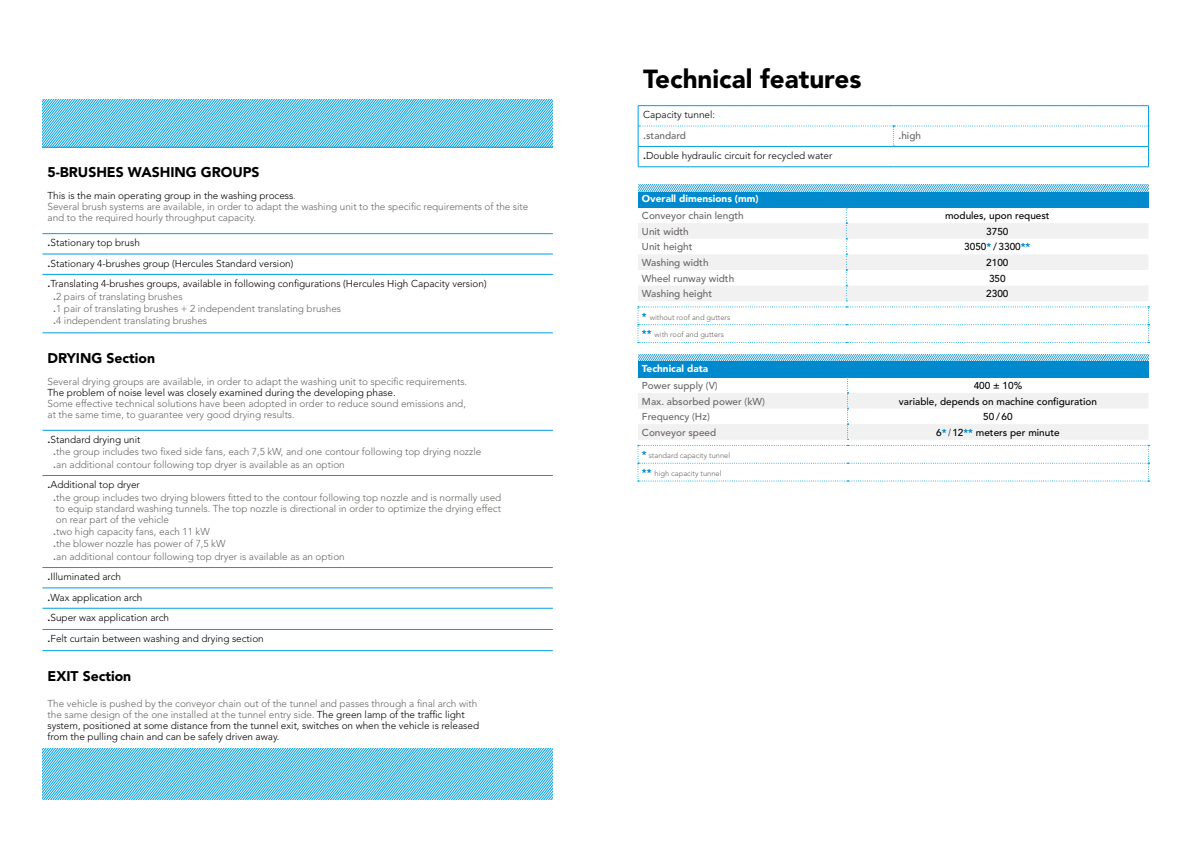
<style>
.page{position:relative;width:1191px;height:842px;background:#fff}
.page>*{position:absolute;margin:0;border:0;box-sizing:border-box;transform-origin:0 0}
.t1{font:900 26px "Avenir";color:#000}
.t2{font:900 14px "Avenir";color:#000}
.t3{font:300 10px/12.4px "Avenir";color:#696765}
.t4{font:300 10px/20.4px "Avenir";color:#000}
.t5{font:500 10px "Avenir";color:#696765}
.t6{font:500 10px "Avenir";color:#000}
.t7{font:900 10px "Avenir";color:#fff}
.t8{font:300 7.5px "Avenir";color:#696765}
.s1{color:#000}
.s2{font-weight:800}
.s3{font-weight:800;color:#000}
.s4{color:#696765}
.s5{font-weight:800;color:#696765}
.s6{font-weight:500;color:#696765}
.s7{font-weight:900;color:#008acd}
.s8{font-weight:900;font-size:10px;color:#008acd}
</style>
<div class="page">
<hr style="left:42px;top:147px;width:511px;height:1px;background:#009ee0">
<hr style="left:42px;top:233px;width:511px;height:1px;background:#009ee0">
<hr style="left:42px;top:254px;width:511px;height:1px;background:#009ee0">
<hr style="left:42px;top:274px;width:511px;height:1px;background:#009ee0">
<hr style="left:42px;top:332px;width:511px;height:1px;background:#009ee0">
<hr style="left:42px;top:430px;width:511px;height:1px;background:#009ee0">
<hr style="left:42px;top:475px;width:511px;height:1px;background:#009ee0">
<hr style="left:42px;top:567px;width:511px;height:1px;background:#009ee0">
<hr style="left:42px;top:588px;width:511px;height:1px;background:#009ee0">
<hr style="left:42px;top:608px;width:511px;height:1px;background:#009ee0">
<hr style="left:42px;top:629px;width:511px;height:1px;background:#009ee0">
<hr style="left:42px;top:650px;width:511px;height:1px;background:#009ee0">
<svg style="left:42px;top:748px;width:511px;height:52px;background:#76caed"></svg>
<svg style="left:42px;top:99px;width:511px;height:48px;background:#76caed"></svg>
<div style="left:638px;top:184px;width:510px;height:24px;background:#008acd"></div>
<svg style="left:637px;top:307px;width:512px;height:36px"></svg>
<svg style="left:638px;top:208px;width:510px;height:93px"></svg>
<div style="left:638px;top:354px;width:510px;height:23px;background:#008acd"></div>
<svg style="left:637px;top:377px;width:512px;height:105px"></svg>
<hr style="left:638px;top:105px;width:255px;height:1px;background:#009ee0">
<hr style="left:893px;top:105px;width:255px;height:1px;background:#009ee0">
<hr style="left:638px;top:167px;width:255px;height:1px;background:#009ee0">
<hr style="left:893px;top:167px;width:255px;height:1px;background:#009ee0">
<svg style="left:638px;top:106px;width:511px;height:61px"></svg>
<svg style="left:638px;top:354px;width:511px;height:7px;background:#91cce8"></svg>
<svg style="left:638px;top:184px;width:511px;height:7px;background:#91cce8"></svg>
<h2 class="t2" style="left:48px;top:164px;width:214px">5-BRUSHES WASHING GROUPS</h2>
<p class="t3" style="left:48px;top:190px;width:482px;line-height:11px"><span class="s1">This is the main operating group in the washing process</span>.<br>Several brush systems are available, in order to adapt the washing unit to the specific requirements of the site and to the required hourly throughput capacity.</p>
<p class="t4" style="left:48px;top:233px;width:440px"><span class="s2">.</span>Stationary top brush<br><span class="s2">.</span>Stationary 4-brushes group (Hercules Standard version)<br><span class="s2">.</span>Translating 4-brushes groups, available in following configurations (Hercules High Capacity version)</p>
<p class="t3" style="left:53px;top:290px;width:289px"><span class="s2">.</span>2 pairs of translating brushes<br><span class="s2">.</span>1 pair of translating brushes + 2 independent translating brushes <span class="s2">.</span>4 independent translating brushes</p>
<h2 class="t2" style="left:48px;top:349px;width:109px">DRYING Section</h2>
<p class="t3" style="left:48px;top:375px;width:421px">Several drying groups are available, in order to adapt the washing unit to specific requirements.</p>
<p class="t4" style="left:48px;top:382px;width:349px">The problem of noise level was closely examined during the developing phase.</p>
<p class="t3" style="left:48px;top:398px;width:420px;line-height:11px">Some effective technical solutions have been adopted in order to reduce sound emissions and, at the same time, to guarantee very good drying results.</p>
<p class="t3" style="left:53px;top:433px;width:429px;text-indent:-6px"><span class="s3">.</span><span class="s1">Standard drying unit<br></span><span class="s2">.</span>the group includes two fixed side fans, each 7,5 kW, and one contour following top drying nozzle <span class="s2">.</span>an additional contour following top dryer is available as an option</p>
<p class="t3" style="left:53px;top:479px;width:449px;text-indent:-6px"><span class="s3">.</span><span class="s1">Additional top dryer<br></span><span class="s2">.</span>the group includes two drying blowers fitted to the contour following top nozzle and is normally used</p>
<p class="t3" style="left:56px;top:503px;width:447px;line-height:11px">to equip standard washing tunnels. The top nozzle is directional in order to optimize the drying effect on rear part of the vehicle</p>
<p class="t3" style="left:53px;top:525px;width:293px"><span class="s2">.</span>two high capacity fans, each 11 kW<br><span class="s2">.</span>the blower nozzle has power of 7,5 kW<br><span class="s2">.</span>an additional contour following top dryer is available as an option</p>
<p class="t4" style="left:48px;top:566px;width:218px"><span class="s2">.</span>Illuminated arch<br><span class="s2">.</span>Wax application arch<br><span class="s2">.</span>Super wax application arch<br><span class="s2">.</span>Felt curtain between washing and drying section</p>
<h2 class="t2" style="left:48px;top:667px;width:85px">EXIT Section</h2>
<p class="t4" style="left:48px;top:698px;width:433px;line-height:11px"><span class="s4">The vehicle is pushed by the conveyor chain out of the tunnel and passes through a final arch with the same design of the one installed at the tunnel entry side.</span> The green lamp of the traffic light system, positioned at some distance from the tunnel exit, switches on when the vehicle is released from the pulling chain and can be safely driven away.</p>
<h1 class="t1" style="left:643px;top:63px;width:220px">Technical features</h1>
<p class="t4" style="left:643px;top:105px;width:73px">Capacity tunnel: <span class="s5">.</span><span class="s6">standard</span></p>
<p class="t4" style="left:643px;top:146px;width:191px"><span class="s2">.</span>Double hydraulic circuit for recycled water</p>
<p class="t5" style="left:898px;top:130px;width:24px"><span class="s2">.</span>high</p>
<p class="t7" style="left:642px;top:193px;width:118px">Overall dimensions (mm)</p>
<p class="t5" style="left:642px;top:210px;width:103px">Conveyor chain length</p>
<p class="t6" style="left:945px;top:210px;width:106px">modules, upon request</p>
<p class="t5" style="left:642px;top:225px;width:48px">Unit width</p>
<p class="t6" style="left:986px;top:225px;width:24px">3750</p>
<p class="t5" style="left:642px;top:241px;width:52px">Unit height</p>
<p class="t6" style="left:964px;top:241px;width:68px">3050<span class="s7">*</span> / 3300<span class="s7">**</span></p>
<p class="t5" style="left:642px;top:257px;width:68px">Washing width</p>
<p class="t6" style="left:986px;top:257px;width:24px">2100</p>
<p class="t5" style="left:642px;top:272px;width:94px">Wheel runway width</p>
<p class="t6" style="left:989px;top:272px;width:18px">350</p>
<p class="t5" style="left:642px;top:288px;width:72px">Washing height</p>
<p class="t6" style="left:986px;top:288px;width:24px">2300</p>
<p class="t8" style="left:642px;top:313px;width:90px"><span class="s8">*</span> without roof and gutters</p>
<p class="t8" style="left:642px;top:330px;width:83px"><span class="s8">**</span> with roof and gutters</p>
<p class="t7" style="left:642px;top:363px;width:68px">Technical data</p>
<p class="t5" style="left:642px;top:380px;width:77px">Power supply (V)</p>
<p class="t6" style="left:973px;top:380px;width:50px">400 ± 10%</p>
<p class="t5" style="left:642px;top:395px;width:124px">Max. absorbed power (kW)</p>
<p class="t6" style="left:899px;top:395px;width:200px">variable, depends on machine configuration</p>
<p class="t5" style="left:642px;top:411px;width:69px">Frequency (Hz)</p>
<p class="t6" style="left:983px;top:411px;width:31px">50/60</p>
<p class="t5" style="left:642px;top:426px;width:76px">Conveyor speed</p>
<p class="t6" style="left:936px;top:426px;width:125px">6<span class="s7">*</span> / 12<span class="s7">**</span> meters per minute</p>
<p class="t8" style="left:642px;top:451px;width:90px"><span class="s8">*</span> standard capacity tunnel</p>
<p class="t8" style="left:642px;top:469px;width:81px"><span class="s8">**</span> high capacity tunnel</p>
</div>
